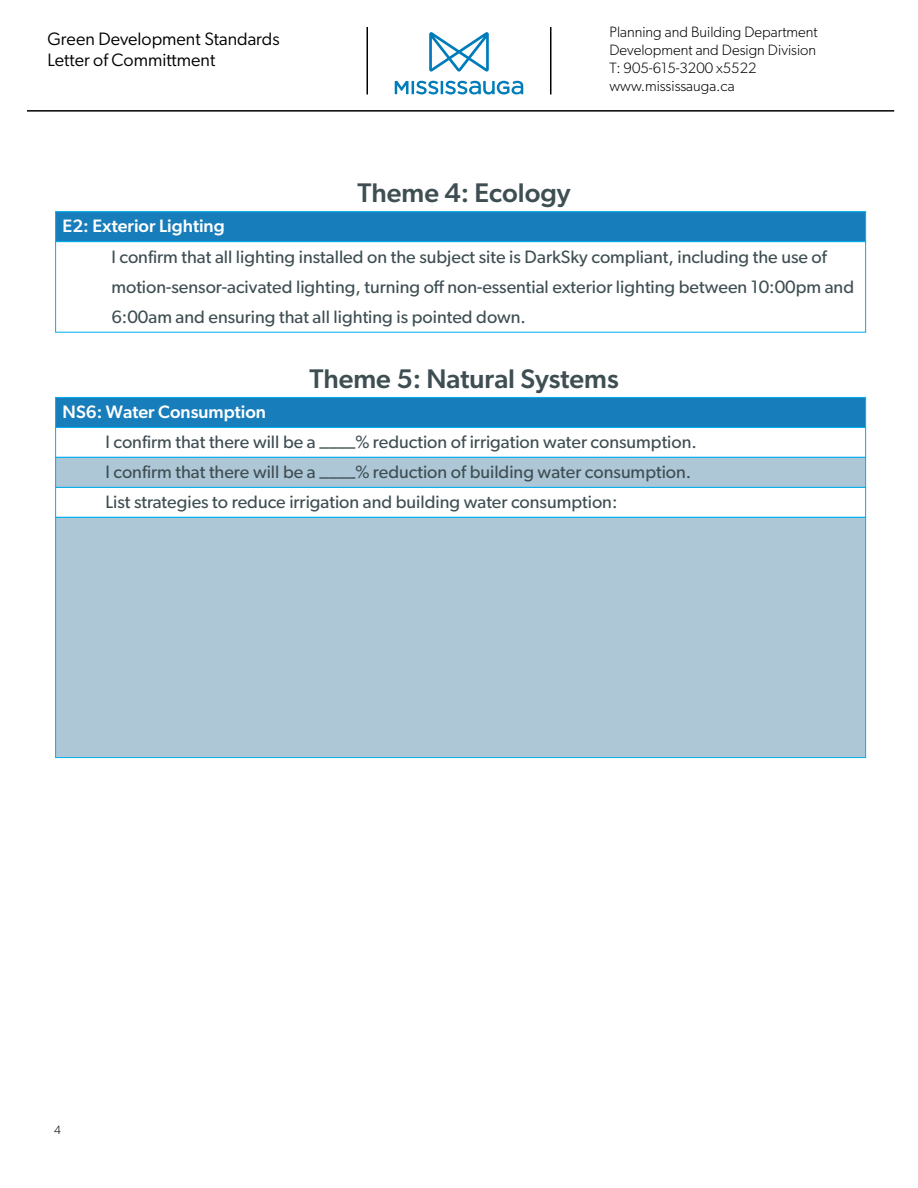
<style>
.page{position:relative;width:918px;height:1188px;background:#fff}
.page>*{position:absolute;margin:0;border:0;box-sizing:border-box;transform-origin:0 0}
.t1{font:500 27px "Gibson";color:#3e4e52}
.t2{font:18px/30px "Gibson";color:#3e4e52}
.t3{font:18px/21.6px "Gibson";color:#000}
.t4{font:500 18px "Gibson";color:#fff}
.t5{font:300 15px/18px "Gibson";color:#000}
.t6{font:300 12px "Gibson";color:#000}
</style>
<div class="page">
<div style="left:55px;top:517px;width:811px;height:241px;background:#aec7d7;border:1px solid #00aeef"></div>
<div style="left:55px;top:457px;width:811px;height:31px;background:#aec7d7;border:1px solid #00aeef"></div>
<div style="left:55px;top:211px;width:811px;height:31px;background:#177dbb;border:1px solid #00aeef"></div>
<div style="left:55px;top:397px;width:811px;height:31px;background:#177dbb;border:1px solid #00aeef"></div>
<hr style="left:27px;top:110px;width:867px;height:2px;background:#000">
<hr style="left:550px;top:27px;width:1px;height:67px;background:#000">
<hr style="left:367px;top:27px;width:1px;height:67px;background:#000">
<svg style="left:395px;top:81px;width:128px;height:13px"></svg>
<svg style="left:429px;top:32px;width:60px;height:40px"></svg>
<p class="t3" style="left:48px;top:27px;width:234px">Green Development Standards<br>Letter of Committment</p>
<p class="t5" style="left:609px;top:23px;width:210px">Planning and Building Department<br>Development and Design Division<br>T: 905-615-3200 x5522 www.mississauga.ca</p>
<h1 class="t1" style="left:358px;top:177px;width:215px">Theme 4: Ecology</h1>
<p class="t4" style="left:63px;top:215px;width:164px">E2: Exterior Lighting</p>
<p class="t2" style="left:111px;top:241px;width:744px">I confirm that all lighting installed on the subject site is DarkSky compliant, including the use of motion-sensor-acivated lighting, turning off non-essential exterior lighting between 10:00pm and<br>6:00am and ensuring that all lighting is pointed down.</p>
<h1 class="t1" style="left:309px;top:363px;width:311px">Theme 5: Natural Systems</h1>
<p class="t4" style="left:63px;top:401px;width:205px">NS6: Water Consumption</p>
<p class="t2" style="left:105px;top:427px;width:593px">I confirm that there will be a ____% reduction of irrigation water consumption.<br>I confirm that there will be a ____% reduction of building water consumption.<br>List strategies to reduce irrigation and building water consumption:</p>
<p class="t6" style="left:54px;top:1123px;width:8px">4</p>
</div>
